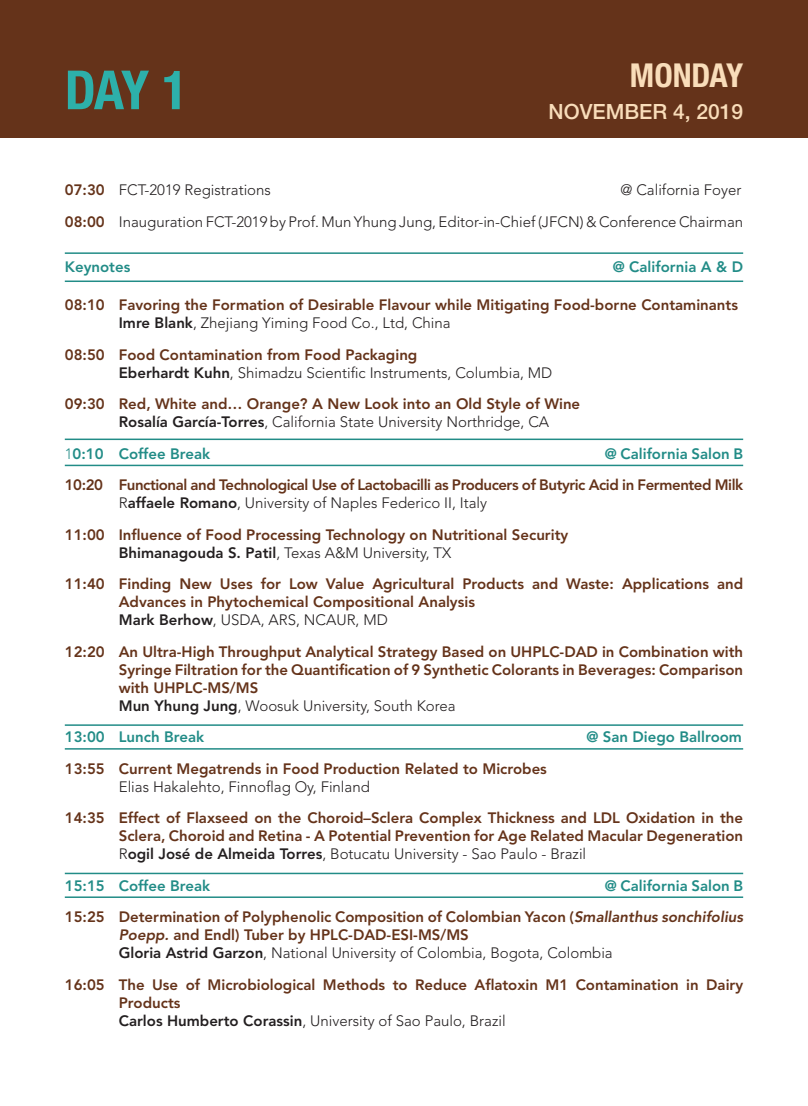
<style>
.page{position:relative;width:808px;height:1106px;background:#fff}
.page>*{position:absolute;margin:0;border:0;box-sizing:border-box;transform-origin:0 0}
.t1{font:700 condensed 54px "Helvetica Neue LT Std";color:#2db0aa}
.t2{font:700 condensed 33px "Helvetica Neue LT Std";color:#f9ddba}
.t3{font:500 21px "Helvetica Neue LT Std";color:#f9ddba}
.t4{font:800 15px/18px "Avenir LT Std";color:#65331a}
.t5{font:300 15px "Avenir LT Std";color:#231f20}
.t6{font:800 15px "Avenir LT Std";color:#228c87}
.t7{font:800 15px "Avenir LT Std";letter-spacing:-.03em;color:#65331a}
.s1{font-weight:800;color:#65331a}
.s2{font-weight:800}
.s3{font-weight:300}
.s4{font-style:italic}
</style>
<div class="page">
<hr style="left:65px;top:252px;width:678px;height:2px;background:#228c87">
<hr style="left:65px;top:281px;width:678px;height:1px;background:#228c87">
<hr style="left:65px;top:439px;width:678px;height:1px;background:#228c87">
<hr style="left:65px;top:465px;width:678px;height:1px;background:#228c87">
<hr style="left:65px;top:724px;width:678px;height:2px;background:#228c87">
<hr style="left:65px;top:748px;width:678px;height:2px;background:#228c87">
<hr style="left:65px;top:873px;width:678px;height:1px;background:#228c87">
<hr style="left:65px;top:896px;width:678px;height:2px;background:#228c87">
<div style="left:0;top:0;width:808px;height:138px;background:#65331a"></div>
<p class="t1" style="left:65px;top:57px;width:125px">DAY 1</p>
<p class="t2" style="left:630px;top:56px;width:115px">MONDAY</p>
<p class="t3" style="left:548px;top:99px;width:196px">NOVEMBER 4, 2019</p>
<p class="t5" style="left:65px;top:182px;width:208px"><span class="s1">07:30</span> FCT-2019 Registrations</p>
<p class="t5" style="left:620px;top:182px;width:122px">@ California Foyer</p>
<p class="t5" style="left:65px;top:213px;width:680px"><span class="s1">08:00</span> Inauguration FCT-2019 by Prof. Mun Yhung Jung, Editor-in-Chief (JFCN) &amp; Conference Chairman</p>
<p class="t6" style="left:65px;top:258px;width:67px">Keynotes</p>
<p class="t6" style="left:613px;top:258px;width:132px">@ California A &amp; D</p>
<p class="t4" style="left:65px;top:296px;width:675px">08:10 Favoring the Formation of Desirable Flavour while Mitigating Food-borne Contaminants</p>
<p class="t5" style="left:119px;top:314px;width:333px"><span class="s2">Imre Blank</span>, Zhejiang Yiming Food Co., Ltd, China</p>
<p class="t4" style="left:65px;top:346px;width:354px">08:50 Food Contamination from Food Packaging</p>
<p class="t5" style="left:119px;top:364px;width:435px"><span class="s2">Eberhardt Kuhn</span>, Shimadzu Scientific Instruments, Columbia, MD</p>
<p class="t4" style="left:65px;top:395px;width:517px">09:30 Red, White and… Orange? A New Look into an Old Style of Wine</p>
<p class="t5" style="left:119px;top:413px;width:432px"><span class="s2">Rosalía García-Torres</span>, California State University Northridge, CA</p>
<p class="t6" style="left:65px;top:445px;width:147px"><span class="s3">1</span>0:10 Coffee Break</p>
<p class="t6" style="left:605px;top:445px;width:140px">@ California Salon B</p>
<p class="t7" style="left:65px;top:476px;width:680px">10:20 Functional and Technological Use of Lactobacilli as Producers of Butyric Acid in Fermented Milk</p>
<p class="t5" style="left:119px;top:494px;width:370px">R<span class="s2">affaele Romano</span>, University of Naples Federico II, Italy</p>
<p class="t4" style="left:65px;top:526px;width:505px">11:00 Influence of Food Processing Technology on Nutritional Security</p>
<p class="t5" style="left:119px;top:544px;width:334px"><span class="s2">Bhimanagouda S. Patil</span>, Texas A&amp;M University, TX</p>
<p class="t4" style="left:119px;top:575px;width:626px;text-indent:-54px">11:40 Finding New Uses for Low Value Agricultural Products and Waste: Applications and<br>Advances in Phytochemical Compositional Analysis</p>
<p class="t5" style="left:119px;top:611px;width:270px"><span class="s2">Mark Berhow</span>, USDA, ARS, NCAUR, MD</p>
<p class="t4" style="left:119px;top:643px;width:626px;text-align:justify;text-indent:-54px">12:20 An Ultra-High Throughput Analytical Strategy Based on UHPLC-DAD in Combination with Syringe Filtration for the Quantification of 9 Synthetic Colorants in Beverages: Comparison with UHPLC-MS/MS</p>
<p class="t5" style="left:119px;top:697px;width:338px"><span class="s2">Mun Yhung Jung</span>, Woosuk University, South Korea</p>
<p class="t6" style="left:65px;top:728px;width:141px">13:00 Lunch Break</p>
<p class="t6" style="left:586px;top:728px;width:157px">@ San Diego Ballroom</p>
<p class="t4" style="left:65px;top:760px;width:484px">13:55 Current Megatrends in Food Production Related to Microbes</p>
<p class="t5" style="left:119px;top:778px;width:252px">Elias Hakalehto, Finnoflag Oy, Finland</p>
<p class="t4" style="left:65px;top:809px;width:680px;text-align:right">14:35 Effect of Flaxseed on the Choroid–Sclera Complex Thickness and LDL Oxidation in the<br>Sclera, Choroid and Retina - A Potential Prevention for Age Related Macular Degeneration</p>
<p class="t5" style="left:119px;top:845px;width:469px">R<span class="s2">ogil José de Almeida Torres</span>, Botucatu University - Sao Paulo - Brazil</p>
<p class="t6" style="left:65px;top:877px;width:147px">15:15 Coffee Break</p>
<p class="t6" style="left:605px;top:877px;width:140px">@ California Salon B</p>
<p class="t4" style="left:119px;top:908px;width:626px;text-indent:-54px">15:25 Determination of Polyphenolic Composition of Colombian Yacon (<span class="s4">Smallanthus sonchifolius<br>Poepp.</span> and Endl) Tuber by HPLC-DAD-ESI-MS/MS</p>
<p class="t5" style="left:119px;top:944px;width:495px"><span class="s2">Gloria Astrid Garzon</span>, National University of Colombia, Bogota, Colombia</p>
<p class="t4" style="left:119px;top:976px;width:626px;text-indent:-54px">16:05 The Use of Microbiological Methods to Reduce Aflatoxin M1 Contamination in Dairy<br>Products</p>
<p class="t5" style="left:119px;top:1012px;width:388px"><span class="s2">Carlos Humberto Corassin</span>, University of Sao Paulo, Brazil</p>
</div>
